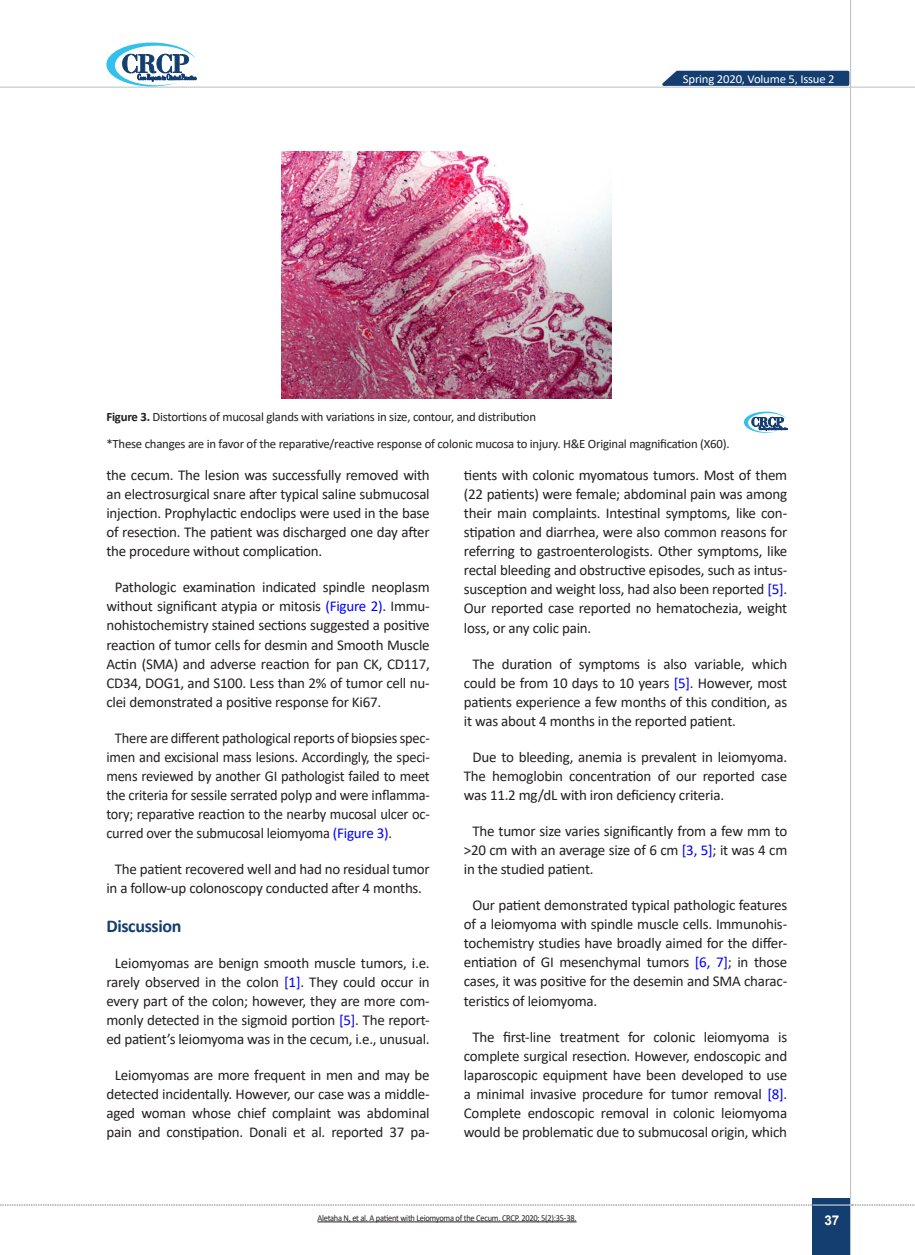
<style>
.page{position:relative;width:915px;height:1255px;background:#fff}
.page>*{position:absolute;margin:0;border:0;box-sizing:border-box;transform-origin:0 0}
.Titr{font:700 18px "Calibri";letter-spacing:-.02em;color:#143e6f}
.matn-en{font:15px/19px "Calibri";letter-spacing:-.015em;color:#231f20;text-align:justify}
.matn-en-2{font:15px/19px "Calibri";letter-spacing:-.015em;color:#231f20;text-align:justify;scale:.96 1}
.t1{font:700 13.5px "Arial";color:#fff}
.zirnevis{font:12.75px "Calibri";letter-spacing:-.015em;color:#231f20}
.t2{font:12.15px "Calibri";letter-spacing:-.015em;color:#fff;scale:1.05 1}
.chart{font:9px "Calibri";letter-spacing:-.03em;color:#231f20;scale:.94 1}
.s1{font-weight:700}
.s2{color:#00f}
</style>
<div class="page">
<div style="left:812px;top:1198px;width:38px;height:56px;background:#143e6f"></div>
<hr style="left:849px;top:0;width:1px;height:1254px;background:#c2c3c6">
<hr style="left:0;top:87px;width:914px;height:1px;background:#c2c3c6">
<hr style="left:812px;top:1204px;width:38px;height:1px;background:#ececee">
<svg style="left:0;top:1204px;width:812px;height:1px"></svg>
<svg style="left:851px;top:1204px;width:64px;height:1px"></svg>
<svg style="left:106px;top:43px;width:90px;height:43px"></svg>
<svg style="left:655px;top:69px;width:195px;height:18px;background:#45668d"></svg>
<img style="left:282px;top:151px;width:329px;height:247px">
<svg style="left:744px;top:411px;width:43px;height:22px"></svg>
<hr style="left:317px;top:1221px;width:259px;height:1px;background:#231f20">
<p class="t2" style="left:682px;top:70px;width:146px">Spring 2020, Volume 5, Issue 2</p>
<p class="zirnevis" style="left:106px;top:408px;width:431px"><span class="s1">Figure 3.</span> Distortions of mucosal glands with variations in size, contour, and distribution</p>
<p class="zirnevis" style="left:106px;top:434px;width:624px">*These changes are in favor of the reparative/reactive response of colonic mucosa to injury. H&amp;E Original magnification (X60).</p>
<p class="matn-en" style="left:106px;top:465px;width:325px">the cecum. The lesion was successfully removed with an electrosurgical snare after typical saline submucosal injection. Prophylactic endoclips were used in the base of resection. The patient was discharged one day after the procedure without complication.</p>
<p class="matn-en" style="left:106px;top:577px;width:325px;text-indent:9px">Pathologic examination indicated spindle neoplasm without significant atypia or mitosis <span class="s2">(Figure 2)</span>. Immu&shy;nohistochemistry stained sections suggested a positive reaction of tumor cells for desmin and Smooth Muscle Actin (SMA) and adverse reaction for pan CK, CD117, CD34, DOG1, and S100. Less than 2% of tumor cell nu&shy;clei demonstrated a positive response for Ki67.</p>
<p class="matn-en-2" style="left:106px;top:728px;width:338px;text-indent:9px">There are different pathological reports of biopsies spec&shy;imen and excisional mass lesions. Accordingly, the speci&shy;mens reviewed by another GI pathologist failed to meet the criteria for sessile serrated polyp and were inflamma&shy;tory; reparative reaction to the nearby mucosal ulcer oc&shy;curred over the submucosal leiomyoma <span class="s2">(Figure 3)</span>.</p>
<p class="matn-en" style="left:106px;top:859px;width:325px;text-align:center">The patient recovered well and had no residual tumor in a follow-up colonoscopy conducted after 4 months.</p>
<p class="Titr" style="left:106px;top:913px;width:77px">Discussion</p>
<p class="matn-en" style="left:106px;top:953px;width:325px;text-align:center">Leiomyomas are benign smooth muscle tumors, i.e. rarely observed in the colon <span class="s2">[1]</span>. They could occur in every part of the colon; however, they are more com&shy;monly detected in the sigmoid portion <span class="s2">[5]</span>. The report&shy;ed patient’s leiomyoma was in the cecum, i.e., unusual.</p>
<p class="matn-en" style="left:106px;top:1065px;width:325px;text-align:center">Leiomyomas are more frequent in men and may be detected incidentally. However, our case was a middle&shy;aged woman whose chief complaint was abdominal pain and constipation. Donali et al. reported 37 pa-</p>
<p class="matn-en" style="left:463px;top:465px;width:325px">tients with colonic myomatous tumors. Most of them (22 patients) were female; abdominal pain was among their main complaints. Intestinal symptoms, like con&shy;stipation and diarrhea, were also common reasons for referring to gastroenterologists. Other symptoms, like rectal bleeding and obstructive episodes, such as intus&shy;susception and weight loss, had also been reported <span class="s2">[5]</span>.<br>Our reported case reported no hematochezia, weight loss, or any colic pain.</p>
<p class="matn-en" style="left:463px;top:653px;width:325px;text-indent:9px">The duration of symptoms is also variable, which could be from 10 days to 10 years <span class="s2">[5]</span>. However, most patients experience a few months of this condition, as it was about 4 months in the reported patient.</p>
<p class="matn-en" style="left:463px;top:747px;width:325px;text-indent:9px">Due to bleeding, anemia is prevalent in leiomyoma.<br>The hemoglobin concentration of our reported case was 11.2 mg/dL with iron deficiency criteria.</p>
<p class="matn-en" style="left:463px;top:821px;width:325px;text-indent:9px">The tumor size varies significantly from a few mm to &gt;20 cm with an average size of 6 cm <span class="s2">[3, 5]</span>; it was 4 cm in the studied patient.</p>
<p class="matn-en" style="left:463px;top:895px;width:325px;text-indent:9px">Our patient demonstrated typical pathologic features of a leiomyoma with spindle muscle cells. Immunohis&shy;tochemistry studies have broadly aimed for the differ&shy;entiation of GI mesenchymal tumors <span class="s2">[6, 7]</span>; in those cases, it was positive for the desemin and SMA charac&shy;teristics of leiomyoma.</p>
<p class="matn-en" style="left:463px;top:1026px;width:325px;text-align:center">The first-line treatment for colonic leiomyoma is complete surgical resection. However, endoscopic and laparoscopic equipment have been developed to use a minimal invasive procedure for tumor removal <span class="s2">[8]</span>.<br>Complete endoscopic removal in colonic leiomyoma would be problematic due to submucosal origin, which</p>
<p class="chart" style="left:317px;top:1211px;width:277px">Aletaha N, et al. A patient with Leiomyoma of the Cecum. CRCP. 2020; 5(2):35-38.</p>
<p class="t1" style="left:824px;top:1210px;width:17px">37</p>
</div>
